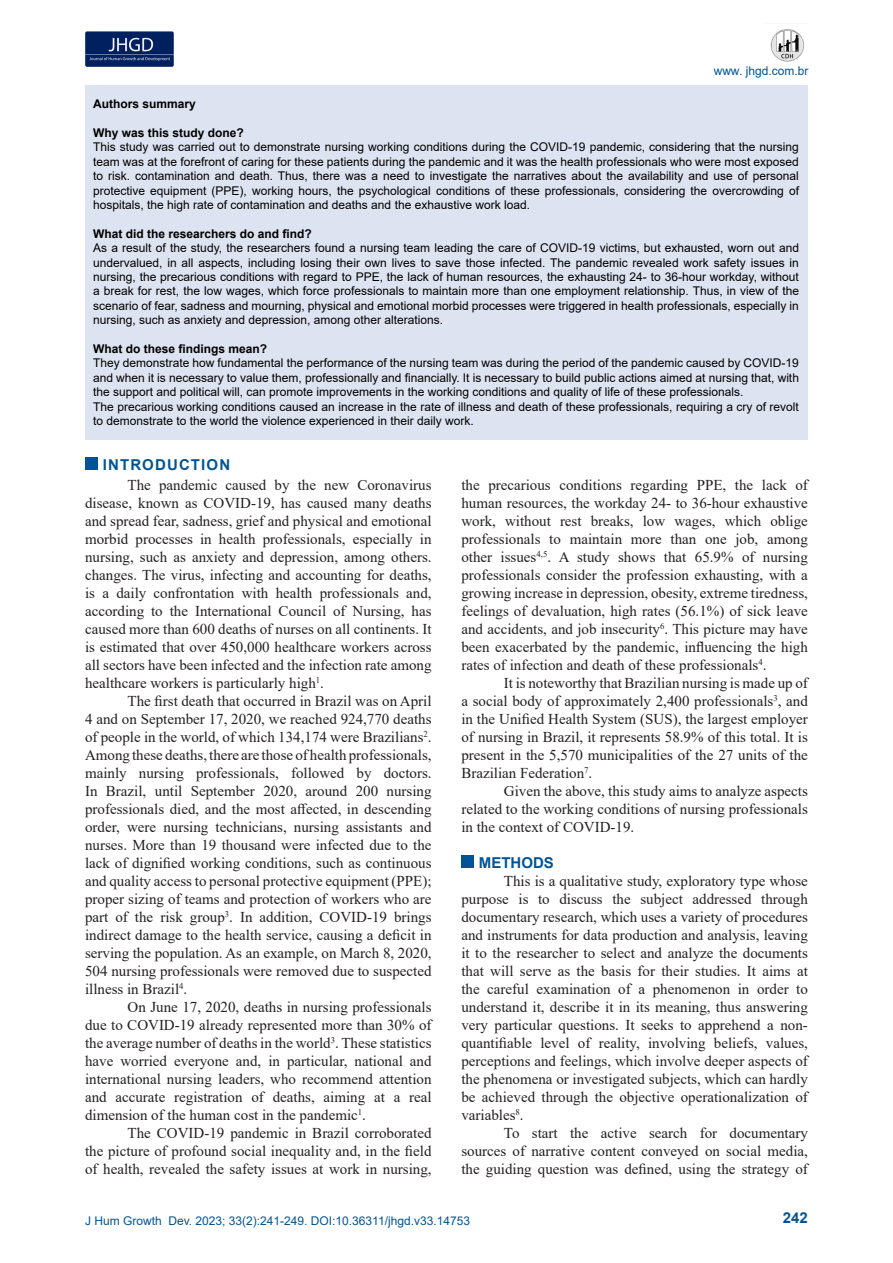
<style>
.page{position:relative;width:893px;height:1263px;background:#fff}
.page>*{position:absolute;margin:0;border:0;box-sizing:border-box;transform-origin:0 0}
.t1{font:15px/18px "Times New Roman";color:#231f20;text-align:justify}
.t2{font:700 15px "Arial";letter-spacing:.075em;color:#005495}
.t3{font:700 15px "Arial";color:#005495}
.t4{font:12px/14.4px "Arial";color:#000;text-align:justify}
.t5{font:700 12px "Arial";color:#000}
.t6{font:12px "Arial";color:#005495}
</style>
<div class="page">
<img style="left:85px;top:31px;width:89px;height:35px">
<img style="left:770px;top:29px;width:35px;height:33px">
<div style="left:85px;top:458px;width:12px;height:12px;background:#005495"></div>
<div style="left:461px;top:855px;width:12px;height:13px;background:#005495"></div>
<div style="left:85px;top:85px;width:722px;height:354px;background:#dde3f0"></div>
<p class="t6" style="left:714px;top:62px;width:96px">www. jhgd.com.br</p>
<p class="t5" style="left:93px;top:96px;width:104px">Authors summary</p>
<p class="t5" style="left:93px;top:124px;width:152px">Why was this study done?</p>
<p class="t4" style="left:93px;top:140px;width:707px">This study was carried out to demonstrate nursing working conditions during the COVID-19 pandemic, considering that the nursing team was at the forefront of caring for these patients during the pandemic and it was the health professionals who were most exposed to risk. contamination and death. Thus, there was a need to investigate the narratives about the availability and use of personal protective equipment (PPE), working hours, the psychological conditions of these professionals, considering the overcrowding of hospitals, the high rate of contamination and deaths and the exhaustive work load.</p>
<p class="t5" style="left:93px;top:225px;width:220px">What did the researchers do and find?</p>
<p class="t4" style="left:93px;top:241px;width:707px">As a result of the study, the researchers found a nursing team leading the care of COVID-19 victims, but exhausted, worn out and undervalued, in all aspects, including losing their own lives to save those infected. The pandemic revealed work safety issues in nursing, the precarious conditions with regard to PPE, the lack of human resources, the exhausting 24- to 36-hour workday, without a break for rest, the low wages, which force professionals to maintain more than one employment relationship. Thus, in view of the scenario of fear, sadness and mourning, physical and emotional morbid processes were triggered in health professionals, especially in nursing, such as anxiety and depression, among other alterations.</p>
<p class="t5" style="left:93px;top:340px;width:176px">What do these findings mean?</p>
<p class="t4" style="left:93px;top:356px;width:707px">They demonstrate how fundamental the performance of the nursing team was during the period of the pandemic caused by COVID-19 and when it is necessary to value them, professionally and financially. It is necessary to build public actions aimed at nursing that, with the support and political will, can promote improvements in the working conditions and quality of life of these professionals.</p>
<p class="t4" style="left:93px;top:399px;width:707px">The precarious working conditions caused an increase in the rate of illness and death of these professionals, requiring a cry of revolt to demonstrate to the world the violence experienced in their daily work.</p>
<p class="t2" style="left:103px;top:454px;width:129px">INTRODUCTION</p>
<p class="t1" style="left:85px;top:475px;width:348px;text-indent:43px">The pandemic caused by the new Coronavirus disease, known as COVID-19, has caused many deaths and spread fear, sadness, grief and physical and emotional morbid processes in health professionals, especially in nursing, such as anxiety and depression, among others. changes. The virus, infecting and accounting for deaths, is a daily confrontation with health professionals and, according to the International Council of Nursing, has caused more than 600 deaths of nurses on all continents. It is estimated that over 450,000 healthcare workers across all sectors have been infected and the infection rate among healthcare workers is particularly high<sup>1</sup>.</p>
<p class="t1" style="left:85px;top:691px;width:348px;text-indent:43px">The first death that occurred in Brazil was on April 4 and on September 17, 2020, we reached 924,770 deaths of people in the world, of which 134,174 were Brazilians<sup>2</sup>.<br>Among these deaths, there are those of health professionals, mainly nursing professionals, followed by doctors.<br>In Brazil, until September 2020, around 200 nursing professionals died, and the most affected, in descending order, were nursing technicians, nursing assistants and nurses. More than 19 thousand were infected due to the lack of dignified working conditions, such as continuous and quality access to personal protective equipment (PPE); proper sizing of teams and protection of workers who are part of the risk group<sup>3</sup>. In addition, COVID-19 brings indirect damage to the health service, causing a deficit in serving the population. As an example, on March 8, 2020, 504 nursing professionals were removed due to suspected illness in Brazil<sup>4</sup>.</p>
<p class="t1" style="left:85px;top:997px;width:348px;text-indent:43px">On June 17, 2020, deaths in nursing professionals due to COVID-19 already represented more than 30% of the average number of deaths in the world<sup>3</sup>. These statistics have worried everyone and, in particular, national and international nursing leaders, who recommend attention and accurate registration of deaths, aiming at a real dimension of the human cost in the pandemic<sup>1</sup>.</p>
<p class="t1" style="left:85px;top:1123px;width:348px;text-indent:43px">The COVID-19 pandemic in Brazil corroborated the picture of profound social inequality and, in the field of health, revealed the safety issues at work in nursing,</p>
<p class="t1" style="left:461px;top:475px;width:348px">the precarious conditions regarding PPE, the lack of human resources, the workday 24- to 36-hour exhaustive work, without rest breaks, low wages, which oblige professionals to maintain more than one job, among other issues<sup>4,5</sup>. A study shows that 65.9% of nursing professionals consider the profession exhausting, with a growing increase in depression, obesity, extreme tiredness, feelings of devaluation, high rates (56.1%) of sick leave and accidents, and job insecurity<sup>6</sup>. This picture may have been exacerbated by the pandemic, influencing the high rates of infection and death of these professionals<sup>4</sup>.</p>
<p class="t1" style="left:461px;top:673px;width:348px;text-indent:43px">It is noteworthy that Brazilian nursing is made up of a social body of approximately 2,400 professionals<sup>3</sup>, and in the Unified Health System (SUS), the largest employer of nursing in Brazil, it represents 58.9% of this total. It is present in the 5,570 municipalities of the 27 units of the Brazilian Federation<sup>7</sup>.</p>
<p class="t1" style="left:461px;top:781px;width:348px;text-indent:43px">Given the above, this study aims to analyze aspects related to the working conditions of nursing professionals in the context of COVID-19.</p>
<p class="t3" style="left:479px;top:852px;width:76px">METHODS</p>
<p class="t1" style="left:461px;top:871px;width:348px;text-indent:43px">This is a qualitative study, exploratory type whose purpose is to discuss the subject addressed through documentary research, which uses a variety of procedures and instruments for data production and analysis, leaving it to the researcher to select and analyze the documents that will serve as the basis for their studies. It aims at the careful examination of a phenomenon in order to understand it, describe it in its meaning, thus answering very particular questions. It seeks to apprehend a non&shy;quantifiable level of reality, involving beliefs, values, perceptions and feelings, which involve deeper aspects of the phenomena or investigated subjects, which can hardly be achieved through the objective operationalization of variables<sup>8</sup>.</p>
<p class="t1" style="left:461px;top:1123px;width:348px;text-indent:43px">To start the active search for documentary sources of narrative content conveyed on social media, the guiding question was defined, using the strategy of</p>
<p class="t6" style="left:85px;top:1212px;width:387px">J Hum Growth Dev. 2023; 33(2):241-249. DOI:10.36311/jhgd.v33.14753</p>
<p class="t2" style="left:783px;top:1207px;width:27px">242</p>
</div>
